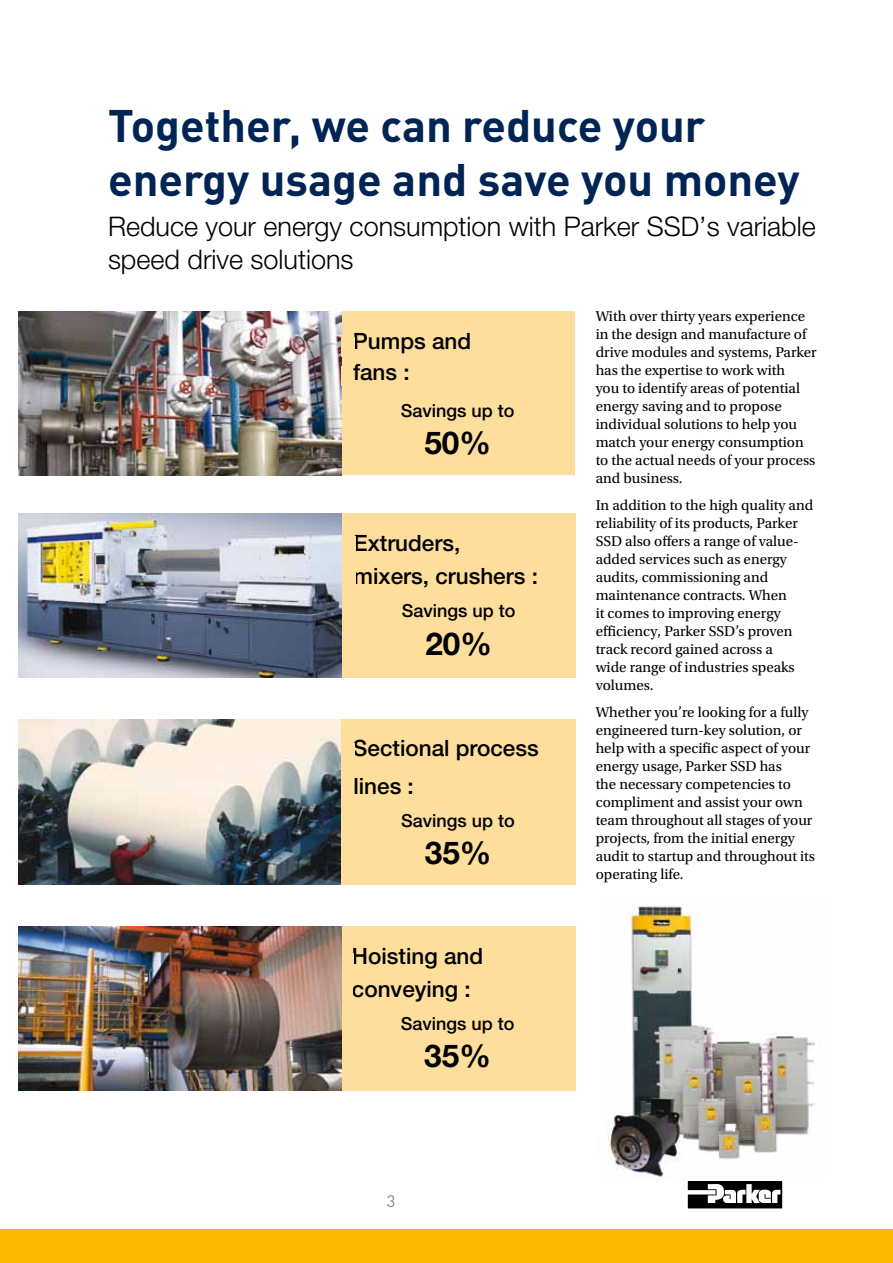
<style>
.page{position:relative;width:893px;height:1263px;background:#fff}
.page>*{position:absolute;margin:0;border:0;box-sizing:border-box;transform-origin:0 0}
.t1{font:700 45px/54px "DINOT";color:#002454}
.t2{font:700 31.5px "Helvetica Neue LT Std";color:#000}
.t3{font:300 27px/33px "Helvetica Neue LT Std";color:#000}
.t4{font:500 22.5px/33px "Helvetica Neue LT Std";color:#000}
.t5{font:500 18px "Helvetica Neue LT Std";color:#000}
.t6{font:16.5px "DINOT";color:#8f8678}
.t7{font:15px/18px "Utopia Std";color:#000}
</style>
<div class="page">
<div style="left:0;top:1229px;width:893px;height:34px;background:#fabb00"></div>
<svg style="left:688px;top:1181px;width:94px;height:27px"></svg>
<img style="left:608px;top:905px;width:208px;height:273px">
<div style="left:341px;top:719px;width:234px;height:165px;background:#fede9d"></div>
<img style="left:19px;top:719px;width:322px;height:165px">
<div style="left:340px;top:926px;width:235px;height:164px;background:#fede9d"></div>
<img style="left:19px;top:926px;width:323px;height:164px">
<div style="left:342px;top:514px;width:234px;height:164px;background:#fede9d"></div>
<div style="left:341px;top:311px;width:233px;height:164px;background:#fede9d"></div>
<img style="left:19px;top:312px;width:322px;height:163px">
<img style="left:19px;top:513px;width:322px;height:164px">
<h1 class="t1" style="left:108px;top:97px;width:693px">Together, we can reduce your energy usage and save you money</h1>
<h3 class="t3" style="left:108px;top:209px;width:709px">Reduce your energy consumption with Parker SSD’s variable speed drive solutions</h3>
<p class="t7" style="left:596px;top:308px;width:223px">With over thirty years experience in the design and manufacture of drive modules and systems, Parker has the expertise to work with<br>you to identify areas of potential energy saving and to propose individual solutions to help you match your energy consumption to the actual needs of your process and business.</p>
<p class="t7" style="left:596px;top:497px;width:219px">In addition to the high quality and reliability of its products, Parker<br>SSD also offers a range of value&shy;added services such as energy audits, commissioning and maintenance contracts. When<br>it comes to improving energy efficiency, Parker SSD’s proven track record gained across a<br>wide range of industries speaks volumes.</p>
<p class="t7" style="left:596px;top:704px;width:221px">Whether you’re looking for a fully engineered turn-key solution, or help with a specific aspect of your energy usage, Parker SSD has<br>the necessary competencies to compliment and assist your own team throughout all stages of your projects, from the initial energy audit to startup and throughout its operating life.</p>
<h3 class="t4" style="left:353px;top:325px;width:120px;line-height:30.6px">Pumps and fans :</h3>
<p class="t5" style="left:401px;top:400px;width:115px">Savings up to</p>
<h2 class="t2" style="left:424px;top:423px;width:68px">50%</h2>
<h3 class="t4" style="left:354px;top:526px;width:186px">Extruders, mixers, crushers :</h3>
<p class="t5" style="left:402px;top:600px;width:115px">Savings up to</p>
<h2 class="t2" style="left:425px;top:624px;width:68px">20%</h2>
<h3 class="t4" style="left:353px;top:729px;width:187px;line-height:37.5px">Sectional process lines :</h3>
<p class="t5" style="left:401px;top:810px;width:115px">Savings up to</p>
<h2 class="t2" style="left:425px;top:834px;width:68px">35%</h2>
<h3 class="t4" style="left:352px;top:939px;width:133px">Hoisting and conveying :</h3>
<p class="t5" style="left:401px;top:1013px;width:115px">Savings up to</p>
<h2 class="t2" style="left:424px;top:1036px;width:68px">35%</h2>
<p class="t6" style="left:387px;top:1190px;width:10px">23</p>
</div>
